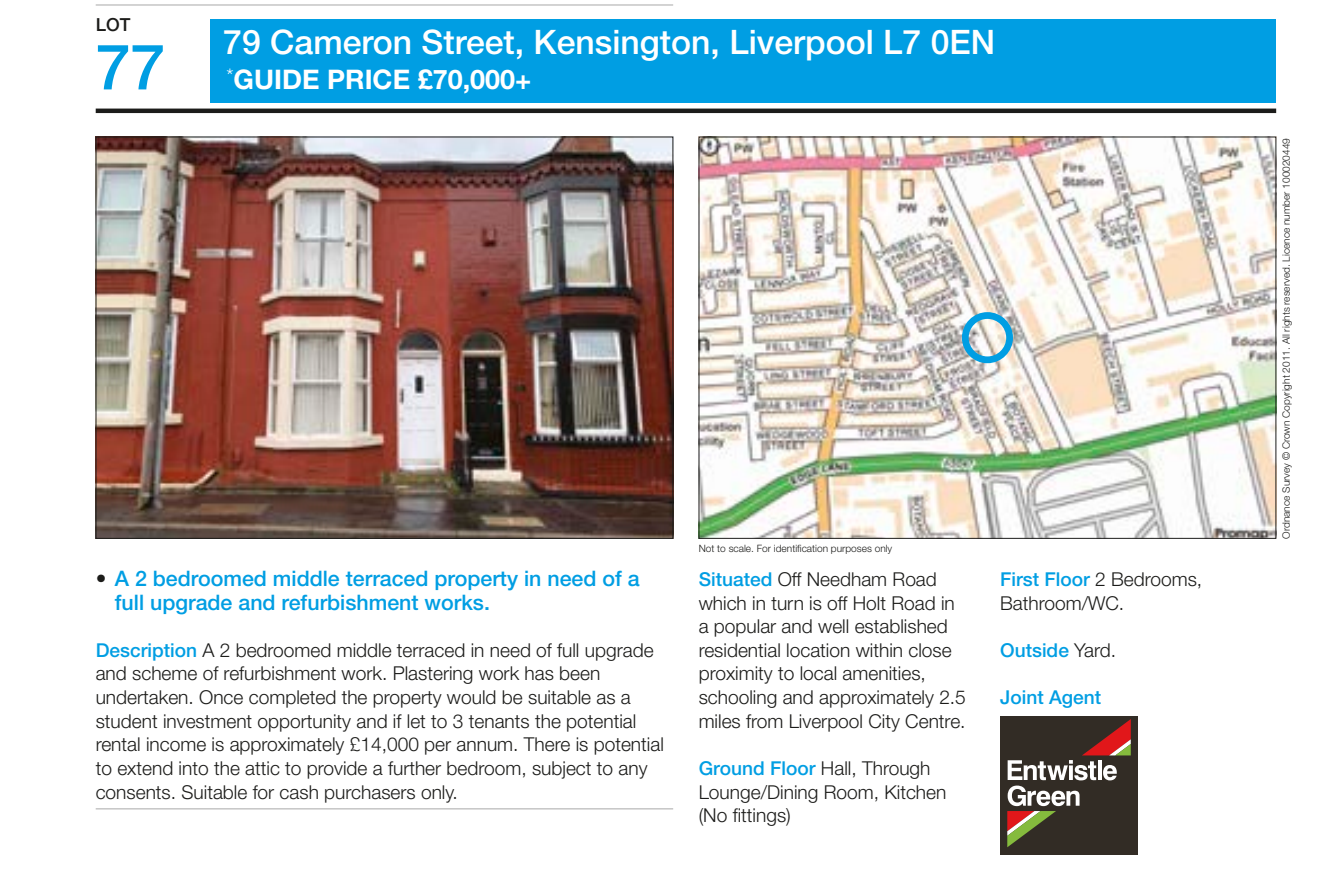
<style>
.page{position:relative;width:1340px;height:874px;background:#fff}
.page>*{position:absolute;margin:0;border:0;box-sizing:border-box;transform-origin:0 0}
.t1{font:500 63px "Helvetica Neue LT Std";color:#009ee3}
.t2{font:500 33.75px "Helvetica Neue LT Std";color:#fff}
.t3{font:700 27px "Helvetica Neue LT Std";color:#fff}
.t4{font:500 21.38px/23.6px "Helvetica Neue LT Std";color:#009ee3}
.t5{font:300 19.12px/23.6px "Helvetica Neue LT Std";color:#1c1c1a}
.t6{font:500 19.12px "Helvetica Neue LT Std";color:#009ee3}
.t7{font:500 18px "Helvetica Neue LT Std";color:#1c1c1a}
.t8{font:300 10.12px "Helvetica Neue LT Std";color:#1c1c1a}
.s1{color:#1c1c1a}
.s2{font-weight:500;color:#009ee3}
.s3{font-weight:300;color:#1c1c1a}
</style>
<div class="page">
<div style="left:210px;top:19px;width:1066px;height:84px;background:#009ee3"></div>
<img style="left:98px;top:139px;width:573px;height:397px">
<img style="left:700px;top:139px;width:574px;height:397px">
<div style="left:96px;top:108px;width:1180px;height:5px;background:#1c1c1a"></div>
<div style="left:1000px;top:716px;width:138px;height:138px;background:#322c25"></div>
<svg style="left:1007px;top:719px;width:123px;height:128px"></svg>
<hr style="left:96px;top:4px;width:577px;height:2px;background:#b2b2b2">
<hr style="left:96px;top:808px;width:577px;height:1px;background:#b2b2b2">
<div style="left:961px;top:312px;width:51px;height:51px;border:7px solid #009ee3;border-radius:50%"></div>
<p class="t7" style="left:96px;top:14px;width:36px">LOT</p>
<h1 class="t1" style="left:96px;top:29px;width:71px">77</h1>
<h2 class="t2" style="left:223px;top:22px;width:773px">79 Cameron Street, Kensington, Liverpool L7 0EN</h2>
<h3 class="t3" style="left:226px;top:63px;width:306px"><sup>*</sup>GUIDE PRICE £70,000+</h3>
<p class="t8" style="left:698px;top:542px;width:195px">Not to scale. For identification purposes only</p>
<p class="t4" style="left:115px;top:566px;width:526px;text-indent:-19px"><span class="s1">•</span> A 2 bedroomed middle terraced property in need of a full upgrade and refurbishment works.</p>
<p class="t5" style="left:96px;top:637px;width:569px"><span class="s2">Description</span> A 2 bedroomed middle terraced in need of full upgrade and scheme of refurbishment work. Plastering work has been undertaken. Once completed the property would be suitable as a student investment opportunity and if let to 3 tenants the potential rental income is approximately £14,000 per annum. There is potential to extend into the attic to provide a further bedroom, subject to any consents. Suitable for cash purchasers only.</p>
<p class="t5" style="left:698px;top:566px;width:269px"><span class="s2">Situated</span> Off Needham Road which in turn is off Holt Road in a popular and well established residential location within close proximity to local amenities, schooling and approximately 2.5 miles from Liverpool City Centre.</p>
<p class="t5" style="left:698px;top:755px;width:249px"><span class="s2">Ground Floor</span> Hall, Through<br>Lounge/Dining Room, Kitchen (No fittings)</p>
<p class="t5" style="left:1000px;top:566px;width:203px"><span class="s2">First Floor</span> 2 Bedrooms,<br>Bathroom/WC .</p>
<p class="t6" style="left:1000px;top:638px;width:117px">Outside <span class="s3">Yard.</span></p>
<p class="t6" style="left:1000px;top:685px;width:102px">Joint Agent</p>
<p class="t8" style="left:1279px;top:538px;width:402px;rotate:-90deg">Ordnance Survey © Crown Copyright 2011. All rights reserved. Licence number 100020449</p>
</div>
